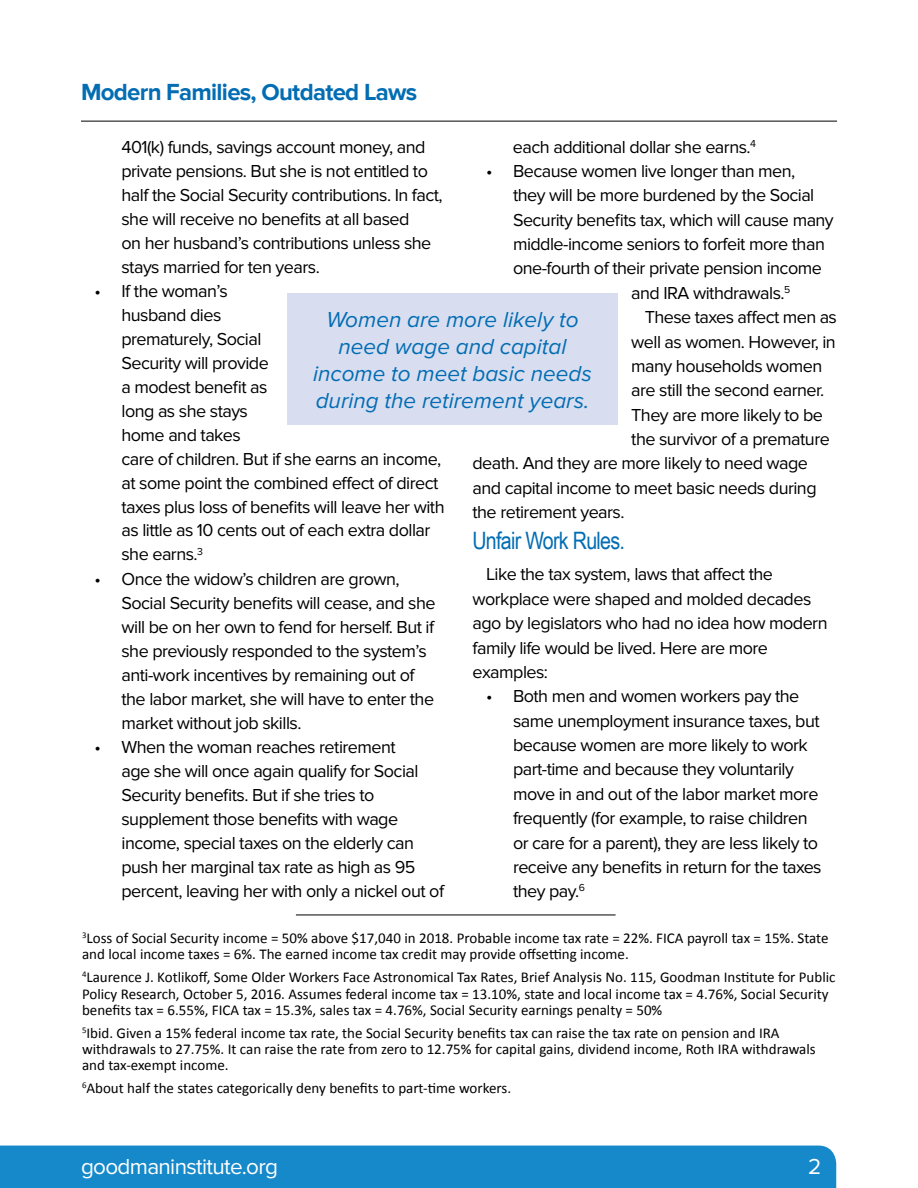
<style>
.page{position:relative;width:918px;height:1188px;background:#fff}
.page>*{position:absolute;margin:0;border:0;box-sizing:border-box;transform-origin:0 0}
.t1{font:700 24px "Proxima Nova";letter-spacing:-.03em;color:#036db3}
.t2{font:24px "Arial Narrow";letter-spacing:-.03em;color:#036db3}
.t3{font:italic 22.5px/27px "Proxima Nova";color:#036db3;text-align:center}
.t4{font:22.5px "Proxima Nova";letter-spacing:-.03em;color:#fff}
.t5{font:18px/24px "Proxima Nova";letter-spacing:-.03em;color:#000}
.t6{font:15px/16.2px "Calibri";color:#000}
</style>
<div class="page">
<div style="left:0;top:1146px;width:836px;height:42px;background:#1689ca"></div>
<hr style="left:81px;top:121px;width:756px;height:1px;background:#000">
<div style="left:287px;top:293px;width:331px;height:131px;background:#d8def0"></div>
<hr style="left:296px;top:915px;width:320px;height:1px;background:#000">
<h1 class="t1" style="left:81px;top:78px;width:338px">Modern Families, Outdated Laws</h1>
<p class="t5" style="left:513px;top:135px;width:245px">each additional dollar she earns.<sup>4</sup></p>
<p class="t5" style="left:486px;top:159px;width:311px">• Because women live longer than men,</p>
<p class="t5" style="left:513px;top:184px;width:303px">they will be more burdened by the Social</p>
<p class="t5" style="left:513px;top:208px;width:322px">Security benefits tax, which will cause many</p>
<p class="t5" style="left:513px;top:232px;width:313px">middle-income seniors to forfeit more than</p>
<p class="t5" style="left:513px;top:257px;width:310px">one-fourth of their private pension income</p>
<p class="t5" style="left:631px;top:281px;width:161px">and IRA withdrawals.<sup>5</sup></p>
<p class="t5" style="left:645px;top:306px;width:194px">These taxes affect men as</p>
<p class="t5" style="left:631px;top:330px;width:206px">well as women. However, in</p>
<p class="t5" style="left:631px;top:354px;width:193px">many households women</p>
<p class="t5" style="left:631px;top:379px;width:194px">are still the second earner.</p>
<p class="t5" style="left:631px;top:403px;width:193px">They are more likely to be</p>
<p class="t5" style="left:631px;top:427px;width:200px">the survivor of a premature</p>
<p class="t5" style="left:472px;top:452px;width:337px">death. And they are more likely to need wage</p>
<p class="t5" style="left:472px;top:476px;width:346px">and capital income to meet basic needs during</p>
<p class="t5" style="left:472px;top:500px;width:154px">the retirement years.</p>
<h1 class="t2" style="left:472px;top:523px;width:154px">Unfair Work Rules.</h1>
<p class="t5" style="left:472px;top:563px;width:357px;text-indent:14px">Like the tax system, laws that affect the workplace were shaped and molded decades ago by legislators who had no idea how modern family life would be lived. Here are more examples:</p>
<p class="t5" style="left:513px;top:684px;width:310px;text-indent:-27px">• Both men and women workers pay the same unemployment insurance taxes, but because women are more likely to work part-time and because they voluntarily move in and out of the labor market more frequently (for example, to raise children or care for a parent), they are less likely to receive any benefits in return for the taxes they pay.<sup>6</sup></p>
<p class="t6" style="left:82px;top:930px;width:748px"><sup>3</sup>Loss of Social Security income = 50% above $17,040 in 2018. Probable income tax rate = 22%. FICA payroll tax = 15%. State and local income taxes = 6%. The earned income tax credit may provide offsetting income.</p>
<p class="t6" style="left:82px;top:969px;width:755px"><sup>4</sup>Laurence J. Kotlikoff, Some Older Workers Face Astronomical Tax Rates, Brief Analysis No. 115, Goodman Institute for Public<br>Policy Research, October 5, 2016. Assumes federal income tax = 13.10%, state and local income tax = 4.76%, Social Security benefits tax = 6.55%, FICA tax = 15.3%, sales tax = 4.76%, Social Security earnings penalty = 50%</p>
<p class="t6" style="left:82px;top:1024px;width:735px"><sup>5</sup>Ibid. Given a 15% federal income tax rate, the Social Security benefits tax can raise the tax rate on pension and IRA withdrawals to 27.75%. It can raise the rate from zero to 12.75% for capital gains, dividend income, Roth IRA withdrawals and tax-exempt income.</p>
<p class="t6" style="left:82px;top:1080px;width:431px"><sup>6</sup>About half the states categorically deny benefits to part-time workers.</p>
<p class="t5" style="left:122px;top:135px;width:323px">401(k) funds, savings account money, and private pensions. But she is not entitled to half the Social Security contributions. In fact, she will receive no benefits at all based<br>on her husband’s contributions unless she stays married for ten years.</p>
<p class="t5" style="left:122px;top:279px;width:325px;text-indent:-27px">• If the woman’s<br>husband dies<br>prematurely, Social<br>Security will provide<br>a modest benefit as<br>long as she stays<br>home and takes<br>care of children. But if she earns an income, at some point the combined effect of direct taxes plus loss of benefits will leave her with as little as 10 cents out of each extra dollar she earns.<sup>3</sup></p>
<p class="t5" style="left:121px;top:567px;width:316px;text-indent:-27px">• Once the widow’s children are grown, Social Security benefits will cease, and she will be on her own to fend for herself. But if she previously responded to the system’s anti-work incentives by remaining out of the labor market, she will have to enter the market without job skills.</p>
<p class="t5" style="left:121px;top:735px;width:324px;text-indent:-27px">• When the woman reaches retirement<br>age she will once again qualify for Social Security benefits. But if she tries to supplement those benefits with wage income, special taxes on the elderly can push her marginal tax rate as high as 95 percent, leaving her with only a nickel out of</p>
<p class="t3" style="left:313px;top:306px;width:280px">Women are more likely to need wage and capital income to meet basic needs during the retirement years.</p>
<p class="t4" style="left:81px;top:1153px;width:199px">goodmaninstitute.org</p>
<p class="t4" style="left:808px;top:1153px;width:15px">2</p>
</div>
